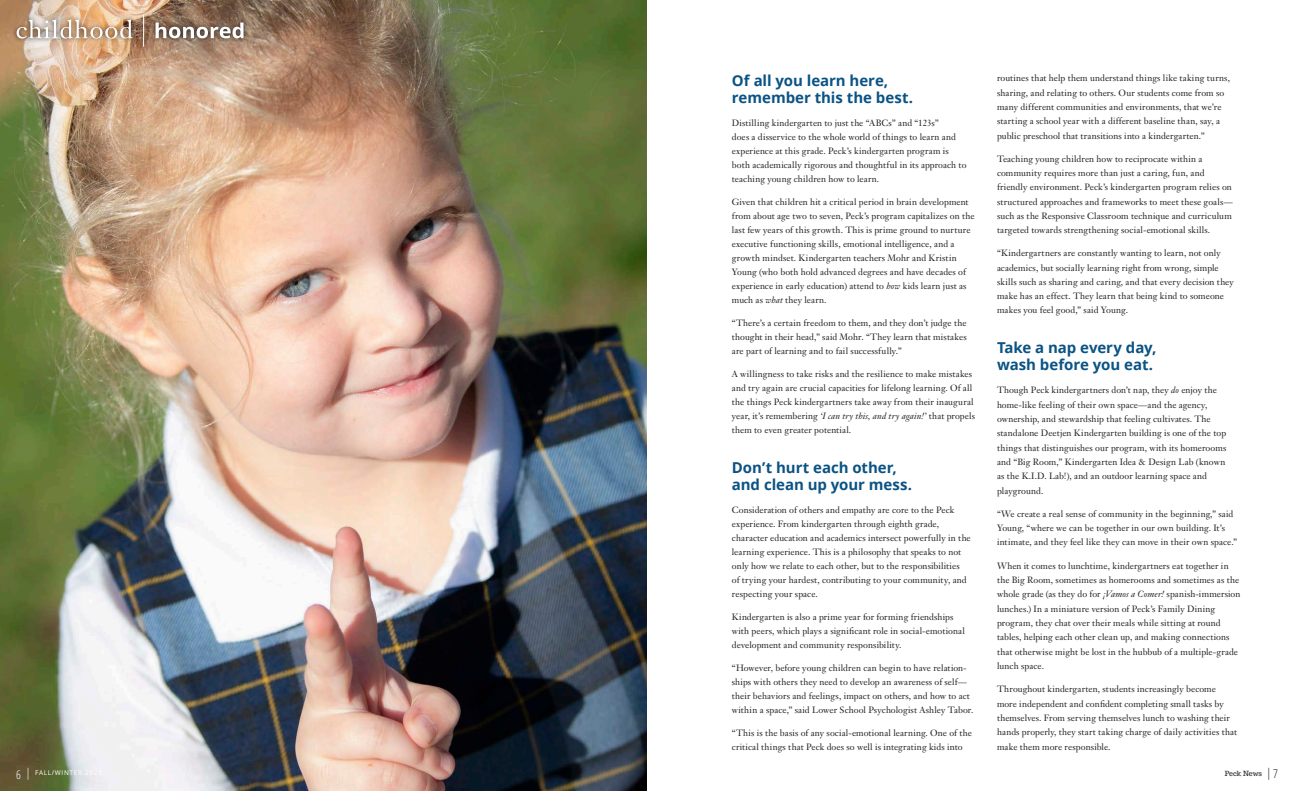
<style>
.page{position:relative;width:1294px;height:791px;background:#fff}
.page>*{position:absolute;margin:0;border:0;box-sizing:border-box;transform-origin:0 0}
.BODY_JANSON_TEXT{font:700 15px/17px "Open Sans";letter-spacing:-.005em;color:#0a5384}
.t1{font:300 condensed 12px "Open Sans";color:#fff}
.t2{font:300 condensed 12px "Open Sans";color:#231f20}
.BODY_JANSON_TEXT-2{font:9px/14px "Janson Text LT Std";letter-spacing:.01em;color:#231f20}
.t3{font:7px "Trocchi";color:#231f20}
.t4{font:6.5px "Open Sans";letter-spacing:.1em;color:#fff}
.s1{font-style:italic}
.s2{font-weight:300;font-stretch:condensed;font-size:12px}
.s3{font-family:"Open Sans";font-weight:300;font-stretch:condensed;font-size:12px}
</style>
<div class="page">
<img style="left:0;top:0;width:646px;height:790px">
<img style="left:12px;top:10px;width:237px;height:41px">
<img style="left:17px;top:19px;width:226px;height:20px">
<hr style="left:143px;top:15px;width:1px;height:32px;background:#fff">
<p class="BODY_JANSON_TEXT" style="left:732px;top:72px;width:183px">Of all you learn here, remember this the best.</p>
<p class="BODY_JANSON_TEXT-2" style="left:732px;top:116px;width:236px">Distilling kindergarten to just the “ABCs” and “123s”<br>does a disservice to the whole world of things to learn and experience at this grade. Peck’s kindergarten program is both academically rigorous and thoughtful in its approach to teaching young children how to learn.</p>
<p class="BODY_JANSON_TEXT-2" style="left:732px;top:195px;width:244px">Given that children hit a critical period in brain development from about age two to seven, Peck’s program capitalizes on the last few years of this growth. This is prime ground to nurture executive functioning skills, emotional intelligence, and a growth mindset. Kindergarten teachers Mohr and Kristin Young (who both hold advanced degrees and have decades of experience in early education) attend to <span class="s1">how</span> kids learn just as much as <span class="s1">what</span> they learn.</p>
<p class="BODY_JANSON_TEXT-2" style="left:732px;top:316px;width:236px;text-align:justify">“There’s a certain freedom to them, and they don’t judge the thought in their head,” said Mohr. “They learn that mistakes are part of learning and to fail successfully.”</p>
<p class="BODY_JANSON_TEXT-2" style="left:732px;top:367px;width:245px">A willingness to take risks and the resilience to make mistakes and try again are crucial capacities for lifelong learning. Of all the things Peck kindergartners take away from their inaugural year, it’s remembering <span class="s1">‘I can try this, and try again!’</span> that propels them to even greater potential.</p>
<p class="BODY_JANSON_TEXT" style="left:732px;top:458px;width:182px">Don’t hurt each other, and clean up your mess.</p>
<p class="BODY_JANSON_TEXT-2" style="left:732px;top:502px;width:240px">Consideration of others and empathy are core to the Peck experience. From kindergarten through eighth grade, character education and academics intersect powerfully in the learning experience. This is a philosophy that speaks to not only how we relate to each other, but to the responsibilities<br>of trying your hardest, contributing to your community, and respecting your space.</p>
<p class="BODY_JANSON_TEXT-2" style="left:732px;top:610px;width:234px">Kindergarten is also a prime year for forming friendships with peers, which plays a significant role in social-emotional development and community responsibility.</p>
<p class="BODY_JANSON_TEXT-2" style="left:732px;top:661px;width:243px">“However, before young children can begin to have relation&shy;ships with others they need to develop an awareness of self— their behaviors and feelings, impact on others, and how to act within a space,” said Lower School Psychologist Ashley Tabor.</p>
<p class="BODY_JANSON_TEXT-2" style="left:732px;top:726px;width:241px">“This is the basis of any social-emotional learning. One of the critical things that Peck does so well is integrating kids into</p>
<p class="BODY_JANSON_TEXT-2" style="left:997px;top:71px;width:235px">routines that help them understand things like taking turns, sharing, and relating to others. Our students come from so many different communities and environments, that we’re starting a school year with a different baseline than, say, a public preschool that transitions into a kindergarten.”</p>
<p class="BODY_JANSON_TEXT-2" style="left:997px;top:151px;width:237px">Teaching young children how to reciprocate within a community requires more than just a caring, fun, and friendly environment. Peck’s kindergarten program relies on structured approaches and frameworks to meet these goals— such as the Responsive Classroom technique and curriculum targeted towards strengthening social-emotional skills.</p>
<p class="BODY_JANSON_TEXT-2" style="left:997px;top:246px;width:238px">“Kindergartners are constantly wanting to learn, not only academics, but socially learning right from wrong, simple skills such as sharing and caring, and that every decision they make has an effect. They learn that being kind to someone makes you feel good,” said Young.</p>
<p class="BODY_JANSON_TEXT" style="left:997px;top:338px;width:161px">Take a nap every day, wash before you eat.</p>
<p class="BODY_JANSON_TEXT-2" style="left:997px;top:383px;width:231px;line-height:14.3px">Though Peck kindergartners don’t nap, they <span class="s1">do</span> enjoy the home-like feeling of their own space—and the agency, ownership, and stewardship that feeling cultivates. The standalone Deetjen Kindergarten building is one of the top things that distinguishes our program, with its homerooms and “Big Room,” Kindergarten Idea &amp; Design Lab (known as the K.I.D. Lab!), and an outdoor learning space and playground.</p>
<p class="BODY_JANSON_TEXT-2" style="left:997px;top:506px;width:242px;line-height:14.3px">“We create a real sense of community in the beginning,” said<br>Young, “where we can be together in our own building. It’s intimate, and they feel like they can move in their own space.”</p>
<p class="BODY_JANSON_TEXT-2" style="left:997px;top:558px;width:245px;line-height:14.3px">When it comes to lunchtime, kindergartners eat together in the Big Room, sometimes as homerooms and sometimes as the whole grade (as they do for <span class="s1">¡Vamos a Comer!</span> spanish-immersion lunches.) In a miniature version of Peck’s Family Dining program, they chat over their meals while sitting at round tables, helping each other clean up, and making connections that otherwise might be lost in the hubbub of a multiple-grade lunch space.</p>
<p class="BODY_JANSON_TEXT-2" style="left:997px;top:681px;width:242px;line-height:14.3px">Throughout kindergarten, students increasingly become more independent and confident completing small tasks by themselves. From serving themselves lunch to washing their hands properly, they start taking charge of daily activities that make them more responsible.</p>
<p class="t1" style="left:16px;top:766px;width:6px">6</p>
<p class="t4" style="left:26px;top:768px;width:78px"><span class="s2">|</span> FALL/WINTER 2023</p>
<p class="t3" style="left:1225px;top:768px;width:48px">Peck News <span class="s3">|</span></p>
<p class="t2" style="left:1273px;top:765px;width:6px">7</p>
</div>
